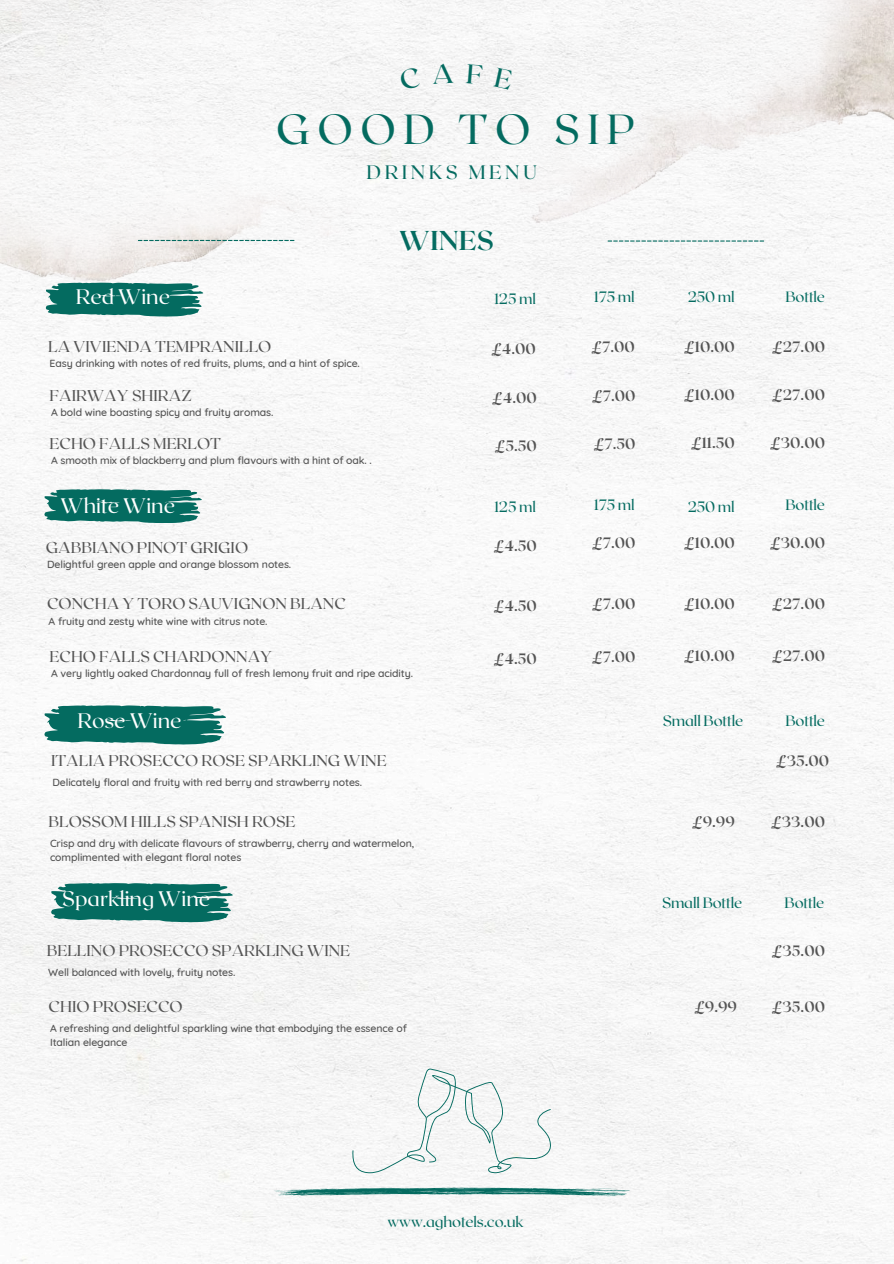
<style>
.page{position:relative;width:894px;height:1264px;background:#fff}
.page>*{position:absolute;margin:0;border:0;box-sizing:border-box;transform-origin:0 0}
.t1{font:42px "Roxborough CF";letter-spacing:.18em;color:#046b60}
.t2{font:700 27.3px "Roxborough CF";color:#046b60}
.t3{font:21px "Roxborough CF";color:#fff}
.t4{font:19.5px "Roxborough CF";letter-spacing:.18em;color:#046b60}
.t5{font:15.6px "Roxborough CF";color:#545454}
.t6{font:700 15px "Roxborough CF";color:#545454}
.t7{font:15px "Roxborough CF";letter-spacing:-.01em;color:#046b60}
.t8{font:500 10.5px/14px "Quicksand";letter-spacing:-.01em;color:#545454}
</style>
<div class="page">
<img style="left:0;top:296px;width:893px;height:967px">
<img style="left:0;top:0;width:893px;height:296px">
<svg style="left:46px;top:282px;width:157px;height:34px;background:#277f76"></svg>
<svg style="left:44px;top:489px;width:158px;height:34px;background:#287f76"></svg>
<svg style="left:51px;top:883px;width:181px;height:39px;background:#257e74"></svg>
<svg style="left:138px;top:240px;width:156px;height:1px"></svg>
<svg style="left:607px;top:240px;width:156px;height:1px"></svg>
<svg style="left:351px;top:1068px;width:200px;height:105px"></svg>
<svg style="left:274px;top:1187px;width:356px;height:9px"></svg>
<svg style="left:44px;top:705px;width:181px;height:39px;background:#267e75"></svg>
<svg style="left:399px;top:66px;width:22px;height:24px"></svg>
<svg style="left:432px;top:63px;width:22px;height:21px"></svg>
<svg style="left:465px;top:64px;width:18px;height:20px"></svg>
<svg style="left:493px;top:67px;width:20px;height:23px"></svg>
<h1 class="t1" style="left:276px;top:102px;width:360px">GOOD TO SIP</h1>
<h3 class="t4" style="left:366px;top:160px;width:172px">DRINKS MENU</h3>
<h2 class="t2" style="left:399px;top:223px;width:96px">WINES</h2>
<h3 class="t3" style="left:76px;top:283px;width:96px">Red Wine</h3>
<h3 class="t7" style="left:687px;top:287px;width:48px">250 ml</h3>
<h3 class="t7" style="left:785px;top:287px;width:41px">Bottle</h3>
<h3 class="t6" style="left:591px;top:337px;width:45px">£7.00</h3>
<h3 class="t6" style="left:684px;top:337px;width:52px">£10.00</h3>
<h3 class="t6" style="left:592px;top:385px;width:45px">£7.00</h3>
<h3 class="t6" style="left:684px;top:385px;width:52px">£10.00</h3>
<h3 class="t6" style="left:772px;top:385px;width:54px">£27.00</h3>
<h3 class="t7" style="left:594px;top:287px;width:42px">175 ml</h3>
<h3 class="t7" style="left:494px;top:289px;width:43px">125 ml</h3>
<h3 class="t5" style="left:48px;top:336px;width:225px">LA VIVIENDA TEMPRANILLO</h3>
<h3 class="t6" style="left:772px;top:337px;width:54px">£27.00</h3>
<h3 class="t6" style="left:491px;top:339px;width:46px">£4.00</h3>
<h3 class="t6" style="left:492px;top:388px;width:46px">£4.00</h3>
<p class="t8" style="left:50px;top:356px;width:311px">Easy drinking with notes of red fruits, plums, and a hint of spice.</p>
<h3 class="t5" style="left:50px;top:385px;width:143px">FAIRWAY SHIRAZ</h3>
<p class="t8" style="left:51px;top:405px;width:224px">A bold wine boasting spicy and fruity aromas.</p>
<h3 class="t5" style="left:50px;top:433px;width:173px">ECHO FALLS MERLOT</h3>
<h3 class="t6" style="left:593px;top:434px;width:43px">£7.50</h3>
<h3 class="t6" style="left:691px;top:433px;width:45px">£11.50</h3>
<h3 class="t6" style="left:770px;top:433px;width:56px">£30.00</h3>
<h3 class="t6" style="left:494px;top:436px;width:43px">£5.50</h3>
<p class="t8" style="left:51px;top:453px;width:322px">A smooth mix of blackberry and plum flavours with a hint of oak. .</p>
<h3 class="t3" style="left:60px;top:492px;width:116px">White Wine</h3>
<h3 class="t7" style="left:494px;top:497px;width:43px">125 ml</h3>
<h3 class="t7" style="left:594px;top:495px;width:42px">175 ml</h3>
<h3 class="t7" style="left:687px;top:497px;width:48px">250 ml</h3>
<h3 class="t7" style="left:785px;top:495px;width:41px">Bottle</h3>
<h3 class="t5" style="left:46px;top:537px;width:204px">GABBIANO PINOT GRIGIO</h3>
<h3 class="t6" style="left:770px;top:533px;width:56px">£30.00</h3>
<h3 class="t6" style="left:592px;top:533px;width:45px">£7.00</h3>
<h3 class="t6" style="left:684px;top:533px;width:52px">£10.00</h3>
<h3 class="t6" style="left:493px;top:535px;width:44px">£4.50</h3>
<p class="t8" style="left:47px;top:557px;width:245px">Delightful green apple and orange blossom notes.</p>
<h3 class="t5" style="left:47px;top:593px;width:300px">CONCHA Y TORO SAUVIGNON BLANC</h3>
<p class="t8" style="left:49px;top:614px;width:220px">A fruity and zesty white wine with citrus note.</p>
<h3 class="t6" style="left:493px;top:596px;width:44px">£4.50</h3>
<h3 class="t6" style="left:592px;top:594px;width:45px">£7.00</h3>
<h3 class="t6" style="left:684px;top:594px;width:52px">£10.00</h3>
<h3 class="t6" style="left:772px;top:594px;width:54px">£27.00</h3>
<h3 class="t5" style="left:50px;top:646px;width:224px">ECHO FALLS CHARDONNAY</h3>
<h3 class="t6" style="left:592px;top:647px;width:45px">£7.00</h3>
<h3 class="t6" style="left:684px;top:646px;width:52px">£10.00</h3>
<h3 class="t6" style="left:772px;top:646px;width:54px">£27.00</h3>
<h3 class="t6" style="left:493px;top:649px;width:44px">£4.50</h3>
<p class="t8" style="left:51px;top:666px;width:363px">A very lightly oaked Chardonnay full of fresh lemony fruit and ripe acidity.</p>
<h3 class="t3" style="left:77px;top:707px;width:106px">Rose Wine</h3>
<h3 class="t7" style="left:662px;top:710px;width:82px">Small Bottle</h3>
<h3 class="t7" style="left:785px;top:710px;width:41px">Bottle</h3>
<h3 class="t5" style="left:51px;top:750px;width:337px">ITALIA PROSECCO ROSE SPARKLING WINE</h3>
<h3 class="t6" style="left:776px;top:750px;width:55px">£35.00</h3>
<p class="t8" style="left:52px;top:774px;width:311px">Delicately floral and fruity with red berry and strawberry notes.</p>
<h3 class="t5" style="left:49px;top:811px;width:248px">BLOSSOM HILLS SPANISH ROSE</h3>
<h3 class="t6" style="left:692px;top:811px;width:44px">£9.99</h3>
<h3 class="t6" style="left:771px;top:811px;width:55px">£33.00</h3>
<p class="t8" style="left:50px;top:835px;width:366px">Crisp and dry with delicate flavours of strawberry, cherry and watermelon, complimented with elegant floral notes</p>
<h3 class="t3" style="left:62px;top:885px;width:149px">Sparkling Wine</h3>
<h3 class="t7" style="left:661px;top:893px;width:82px">Small Bottle</h3>
<h3 class="t7" style="left:784px;top:893px;width:41px">Bottle</h3>
<h3 class="t5" style="left:47px;top:940px;width:305px">BELLINO PROSECCO SPARKLING WINE</h3>
<h3 class="t6" style="left:771px;top:941px;width:55px">£35.00</h3>
<p class="t8" style="left:48px;top:964px;width:189px">Well balanced with lovely, fruity notes.</p>
<h3 class="t5" style="left:49px;top:996px;width:136px">CHIO PROSECCO</h3>
<h3 class="t6" style="left:694px;top:997px;width:44px">£9.99</h3>
<p class="t8" style="left:50px;top:1020px;width:358px">A refreshing and delightful sparkling wine that embodying the essence of<br>Italian elegance</p>
<h3 class="t6" style="left:771px;top:996px;width:55px">£35.00</h3>
<h3 class="t7" style="left:387px;top:1211px;width:138px">www.aghotels.co.uk</h3>
</div>
